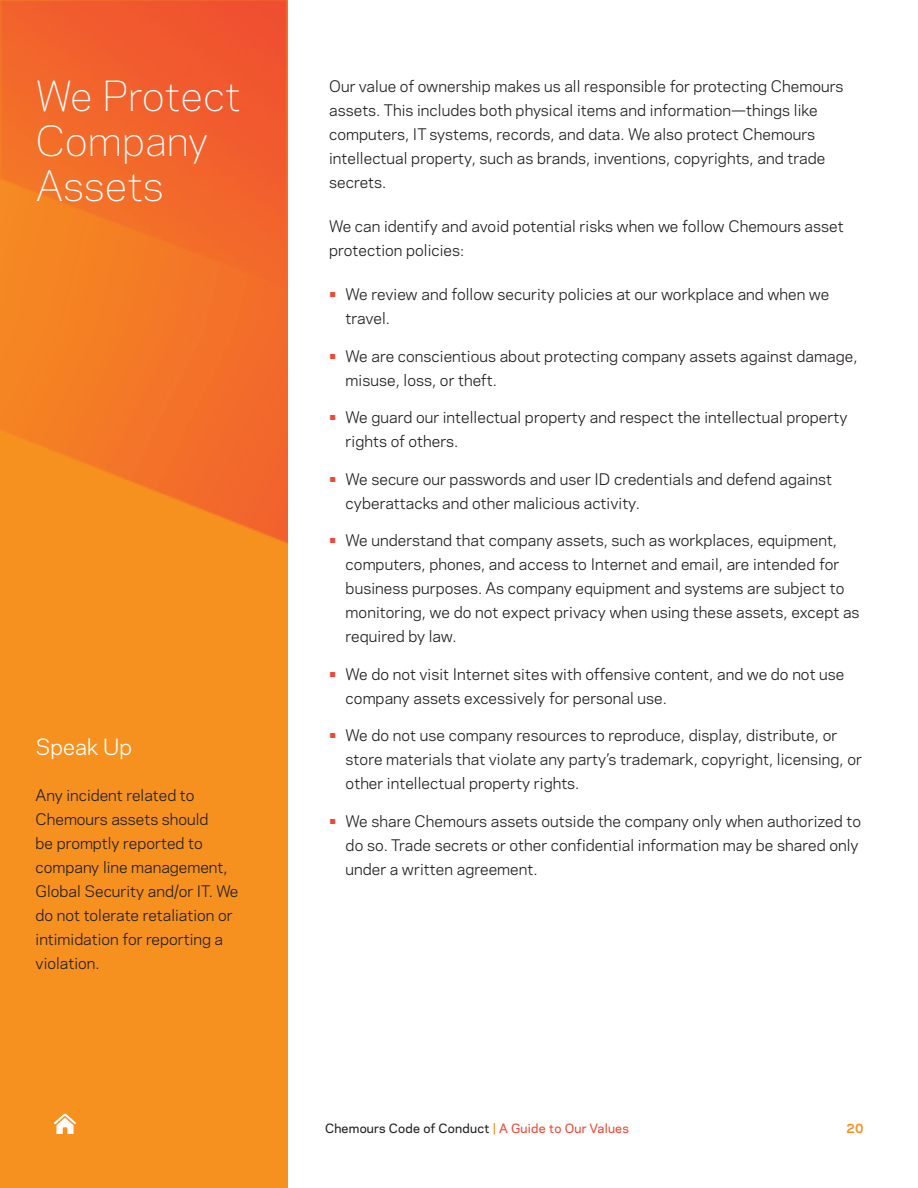
<style>
.page{position:relative;width:918px;height:1188px;background:#fff}
.page>*{position:absolute;margin:0;border:0;box-sizing:border-box;transform-origin:0 0}
.t1{font:300 39px/45px "Chemours Sans";color:#fff}
.t2{font:21px "Chemours Sans";color:#fff}
.t3{font:15px/24px "Chemours Sans";letter-spacing:.005em;color:#231f20}
.t4{font:500 12px "Chemours Sans";letter-spacing:.02em;color:#231f20}
.t5{font:700 12px "Chemours Sans";color:#f6911e}
.s1{font-size:19.5px;color:#ef4835}
.s2{color:#f6911e}
.s3{color:#ef4835}
</style>
<div class="page">
<img style="left:0;top:0;width:288px;height:1188px">
<svg style="left:54px;top:1114px;width:22px;height:20px"></svg>
<h1 class="t1" style="left:36px;top:71px;width:207px">We Protect<br>Company<br>Assets</h1>
<h2 class="t2" style="left:36px;top:731px;width:98px">Speak Up</h2>
<p class="t3" style="left:36px;top:782px;width:204px">Any incident related to<br>Chemours assets should<br>be promptly reported to company line management,<br>Global Security and/or IT. We do not tolerate retaliation or intimidation for reporting a violation.</p>
<p class="t3" style="left:329px;top:73px;width:516px">Our value of ownership makes us all responsible for protecting Chemours assets. This includes both physical items and information—things like computers, IT systems, records, and data. We also protect Chemours intellectual property, such as brands, inventions, copyrights, and trade secrets.</p>
<p class="t3" style="left:329px;top:213px;width:516px">We can identify and avoid potential risks when we follow Chemours asset protection policies:</p>
<p class="t3" style="left:346px;top:282px;width:485px;text-indent:-16px"><span class="s1">•</span> We review and follow security policies at our workplace and when we travel.</p>
<p class="t3" style="left:346px;top:343px;width:513px;text-indent:-16px"><span class="s1">•</span> We are conscientious about protecting company assets against damage, misuse, loss, or theft.</p>
<p class="t3" style="left:346px;top:405px;width:503px;text-indent:-16px"><span class="s1">•</span> We guard our intellectual property and respect the intellectual property rights of others.</p>
<p class="t3" style="left:346px;top:466px;width:488px;text-indent:-16px"><span class="s1">•</span> We secure our passwords and user ID credentials and defend against cyberattacks and other malicious activity.</p>
<p class="t3" style="left:346px;top:528px;width:515px;text-indent:-16px"><span class="s1">•</span> We understand that company assets, such as workplaces, equipment, computers, phones, and access to Internet and email, are intended for business purposes. As company equipment and systems are subject to monitoring, we do not expect privacy when using these assets, except as required by law.</p>
<p class="t3" style="left:346px;top:661px;width:500px;text-indent:-16px"><span class="s1">•</span> We do not visit Internet sites with offensive content, and we do not use company assets excessively for personal use.</p>
<p class="t3" style="left:346px;top:723px;width:518px;text-indent:-16px"><span class="s1">•</span> We do not use company resources to reproduce, display, distribute, or store materials that violate any party’s trademark, copyright, licensing, or other intellectual property rights.</p>
<p class="t3" style="left:346px;top:808px;width:517px;text-indent:-16px"><span class="s1">•</span> We share Chemours assets outside the company only when authorized to do so. Trade secrets or other confidential information may be shared only under a written agreement.</p>
<p class="t4" style="left:325px;top:1120px;width:305px">Chemours Code of Conduct <span class="s2">|</span> <span class="s3">A Guide to Our Values</span></p>
<p class="t5" style="left:847px;top:1120px;width:19px">20</p>
</div>
